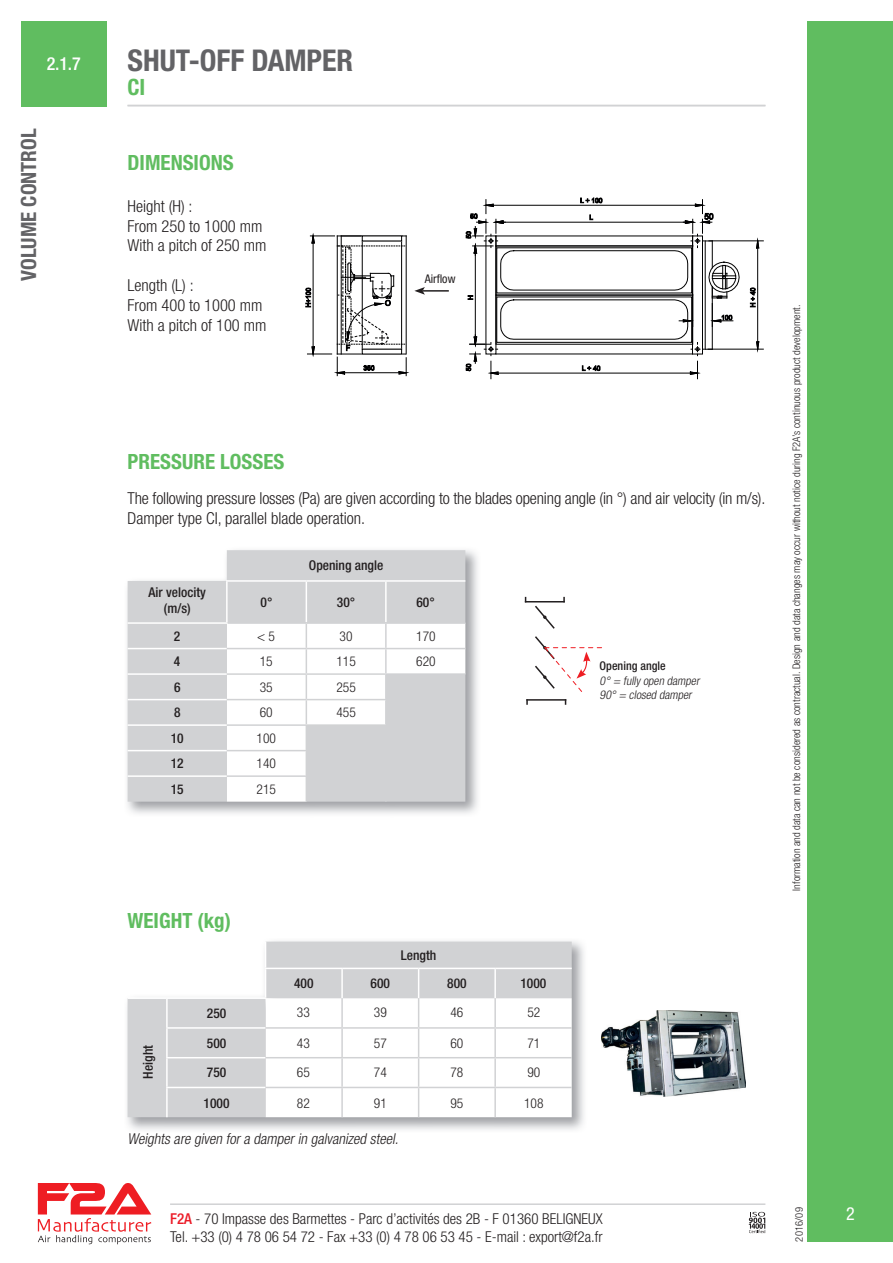
<style>
.page{position:relative;width:893px;height:1263px;background:#fff}
.page>*{position:absolute;margin:0;border:0;box-sizing:border-box;transform-origin:0 0}
.t1{font:700 condensed 30px "Helvetica Neue LT Std";color:#636366}
.t2{font:700 condensed 22.5px "Helvetica Neue LT Std";color:#60bd60}
.t3{font:700 condensed 21px "Helvetica Neue LT Std";color:#60bd60}
.t4{font:700 condensed 21px "Helvetica Neue LT Std";color:#636366}
.t5{font:500 condensed 18px "Helvetica Neue LT Std";color:#fff}
.t6{font:condensed 18px "Helvetica Neue LT Std";color:#fff}
.t7{font:300 condensed 16.5px/19.8px "Helvetica Neue LT Std";color:#231f20}
.t8{font:300 condensed 15px/18px "Helvetica Neue LT Std";color:#231f20}
.t9{font:italic 300 condensed 15px "Helvetica Neue LT Std";color:#231f20}
.t10{font:500 condensed 13.5px/16.2px "Helvetica Neue LT Std";color:#231f20;text-align:center}
.t11{font:300 condensed 13.5px "Helvetica Neue LT Std";color:#231f20}
.t12{font:italic 300 condensed 12px/14.4px "Helvetica Neue LT Std";color:#231f20}
.t13{font:500 condensed 12px "Helvetica Neue LT Std";color:#231f20}
.t14{font:condensed 12px "Helvetica Neue LT Std";color:#231f20}
.t15{font:300 condensed 10.5px "Helvetica Neue LT Std";color:#231f20}
.s1{font-style:inherit}
.s2{font-weight:500;color:#eb1c28}
</style>
<div class="page">
<hr style="left:170px;top:1203px;width:595px;height:2px;background:#d1d2d4">
<div style="left:808px;top:21px;width:85px;height:1221px;background:#60bd60"></div>
<div style="left:21px;top:21px;width:85px;height:85px;background:#60bd60"></div>
<svg style="left:38px;top:1183px;width:113px;height:61px"></svg>
<img style="left:127px;top:941px;width:457px;height:189px">
<svg style="left:128px;top:941px;width:444px;height:176px"></svg>
<hr style="left:495px;top:1087px;width:77px;height:1px;background:#d1d2d4">
<hr style="left:494px;top:1088px;width:2px;height:29px;background:#d1d2d4">
<hr style="left:128px;top:105px;width:637px;height:1px;background:#d1d2d4">
<svg style="left:305px;top:235px;width:102px;height:141px"></svg>
<hr style="left:757px;top:241px;width:1px;height:108px;background:#000001">
<svg style="left:756px;top:239px;width:3px;height:10px"></svg>
<svg style="left:756px;top:341px;width:3px;height:10px"></svg>
<svg style="left:750px;top:287px;width:6px;height:21px"></svg>
<hr style="left:709px;top:241px;width:54px;height:1px;background:#000001">
<hr style="left:708px;top:349px;width:55px;height:1px;background:#000001">
<img style="left:602px;top:1010px;width:144px;height:86px">
<svg style="left:748px;top:1212px;width:17px;height:21px"></svg>
<svg style="left:414px;top:197px;width:326px;height:182px"></svg>
<hr style="left:525px;top:601px;width:40px;height:1px;background:#231f20">
<hr style="left:526px;top:699px;width:40px;height:2px;background:#231f20">
<svg style="left:526px;top:699px;width:2px;height:6px"></svg>
<svg style="left:533px;top:597px;width:69px;height:95px"></svg>
<img style="left:127px;top:550px;width:351px;height:264px">
<div style="left:128px;top:581px;width:99px;height:221px;background:#d1d2d4"></div>
<hr style="left:226px;top:582px;width:2px;height:40px;background:#fff">
<hr style="left:128px;top:622px;width:100px;height:2px;background:#fff">
<hr style="left:128px;top:648px;width:99px;height:1px;background:#fff">
<hr style="left:128px;top:673px;width:99px;height:2px;background:#fff">
<hr style="left:128px;top:699px;width:99px;height:1px;background:#fff">
<hr style="left:128px;top:724px;width:99px;height:2px;background:#fff">
<hr style="left:128px;top:750px;width:99px;height:1px;background:#fff">
<hr style="left:128px;top:775px;width:99px;height:2px;background:#fff">
<svg style="left:227px;top:550px;width:238px;height:252px"></svg>
<hr style="left:385px;top:776px;width:2px;height:26px;background:#d1d2d4">
<hr style="left:226px;top:580px;width:80px;height:2px;background:#fff">
<hr style="left:306px;top:580px;width:80px;height:2px;background:#fff">
<hr style="left:386px;top:580px;width:79px;height:2px;background:#fff">
<p class="t5" style="left:47px;top:53px;width:35px">2.1.7</p>
<p class="t4" style="left:16px;top:281px;width:154px;rotate:-90deg">VOLUME CONTROL</p>
<h1 class="t1" style="left:128px;top:42px;width:227px">SHUT-OFF DAMPER</h1>
<h2 class="t2" style="left:128px;top:74px;width:19px">CI</h2>
<p class="t3" style="left:128px;top:149px;width:108px">DIMENSIONS</p>
<p class="t7" style="left:128px;top:196px;width:140px">Height (H) :<br>From 250 to 1000 mm<br>With a pitch of 250 mm</p>
<p class="t7" style="left:128px;top:275px;width:140px">Length (L) :<br>From 400 to 1000 mm<br>With a pitch of 100 mm</p>
<p class="t14" style="left:425px;top:272px;width:32px">Airflow</p>
<p class="t3" style="left:128px;top:449px;width:158px">PRESSURE LOSSES</p>
<p class="t7" style="left:128px;top:488px;width:639px">The following pressure losses (Pa) are given according to the blades opening angle (in °) and air velocity (in m/s).<br>Damper type CI, parallel blade operation.</p>
<p class="t10" style="left:309px;top:557px;width:76px">Opening angle</p>
<p class="t10" style="left:149px;top:584px;width:59px">Air velocity (m/s)</p>
<p class="t10" style="left:261px;top:594px;width:13px">0°</p>
<p class="t10" style="left:337px;top:594px;width:20px">30°</p>
<p class="t10" style="left:416px;top:594px;width:20px">60°</p>
<p class="t10" style="left:174px;top:627px;width:8px">2</p>
<p class="t11" style="left:257px;top:628px;width:19px">&lt; 5</p>
<p class="t11" style="left:340px;top:628px;width:14px">30</p>
<p class="t11" style="left:416px;top:628px;width:21px">170</p>
<p class="t10" style="left:174px;top:653px;width:8px">4</p>
<p class="t11" style="left:260px;top:654px;width:14px">15</p>
<p class="t11" style="left:336px;top:654px;width:21px">115</p>
<p class="t11" style="left:416px;top:654px;width:21px">620</p>
<p class="t10" style="left:174px;top:679px;width:8px">6</p>
<p class="t11" style="left:260px;top:679px;width:14px">35</p>
<p class="t11" style="left:336px;top:679px;width:21px">255</p>
<p class="t10" style="left:174px;top:704px;width:8px">8</p>
<p class="t11" style="left:260px;top:705px;width:14px">60</p>
<p class="t11" style="left:336px;top:705px;width:21px">455</p>
<p class="t10" style="left:171px;top:730px;width:14px">10</p>
<p class="t11" style="left:257px;top:730px;width:21px">100</p>
<p class="t10" style="left:171px;top:755px;width:14px">12</p>
<p class="t11" style="left:257px;top:756px;width:21px">140</p>
<p class="t10" style="left:171px;top:781px;width:14px">15</p>
<p class="t11" style="left:257px;top:782px;width:21px">215</p>
<p class="t3" style="left:128px;top:908px;width:105px">WEIGHT <span class="s1">(</span>kg<span class="s1">)</span></p>
<p class="t10" style="left:401px;top:947px;width:37px">Length</p>
<p class="t10" style="left:294px;top:975px;width:21px">400</p>
<p class="t10" style="left:371px;top:975px;width:21px">600</p>
<p class="t10" style="left:447px;top:975px;width:21px">800</p>
<p class="t10" style="left:520px;top:975px;width:27px">1000</p>
<p class="t10" style="left:140px;top:1078px;width:35px;rotate:-90deg">Height</p>
<p class="t10" style="left:207px;top:1005px;width:21px">250</p>
<p class="t11" style="left:297px;top:1005px;width:14px">33</p>
<p class="t11" style="left:374px;top:1005px;width:14px">39</p>
<p class="t11" style="left:450px;top:1005px;width:14px">46</p>
<p class="t11" style="left:527px;top:1005px;width:14px">52</p>
<p class="t10" style="left:207px;top:1034px;width:21px">500</p>
<p class="t11" style="left:297px;top:1035px;width:14px">43</p>
<p class="t11" style="left:374px;top:1035px;width:14px">57</p>
<p class="t11" style="left:450px;top:1035px;width:14px">60</p>
<p class="t11" style="left:527px;top:1035px;width:14px">71</p>
<p class="t10" style="left:207px;top:1064px;width:21px">750</p>
<p class="t11" style="left:297px;top:1065px;width:14px">65</p>
<p class="t11" style="left:374px;top:1065px;width:14px">74</p>
<p class="t11" style="left:450px;top:1065px;width:14px">78</p>
<p class="t11" style="left:527px;top:1065px;width:14px">90</p>
<p class="t10" style="left:204px;top:1094px;width:27px">1000</p>
<p class="t11" style="left:297px;top:1095px;width:14px">82</p>
<p class="t11" style="left:374px;top:1095px;width:14px">91</p>
<p class="t11" style="left:450px;top:1095px;width:14px">95</p>
<p class="t11" style="left:524px;top:1095px;width:21px">108</p>
<p class="t9" style="left:128px;top:1130px;width:275px">Weights are given fora damperin galvanized steel.</p>
<p class="t13" style="left:600px;top:659px;width:68px">Opening angle</p>
<p class="t12" style="left:600px;top:673px;width:104px">0° = fullyopen damper<br>90° = closed damper</p>
<p class="t8" style="left:170px;top:1209px;width:434px"><span class="s2">F2A</span> - 70 Impasse des Barmettes - Parc d’activités des 2B - F 01360 BELIGNEUX<br>Tel. +33 (0) 4 78 06 54 72 - Fax +33 (0) 4 78 06 53 45 - E-mail : export@f2a.fr</p>
<p class="t15" style="left:790px;top:890px;width:587px;rotate:-90deg">Information and data can not be considered as contractual. Design and data changes may occur without notice during F2A’s continuous product development.</p>
<p class="t15" style="left:793px;top:1242px;width:36px;rotate:-90deg">2016/09</p>
<p class="t6" style="left:846px;top:1203px;width:10px">2</p>
</div>
